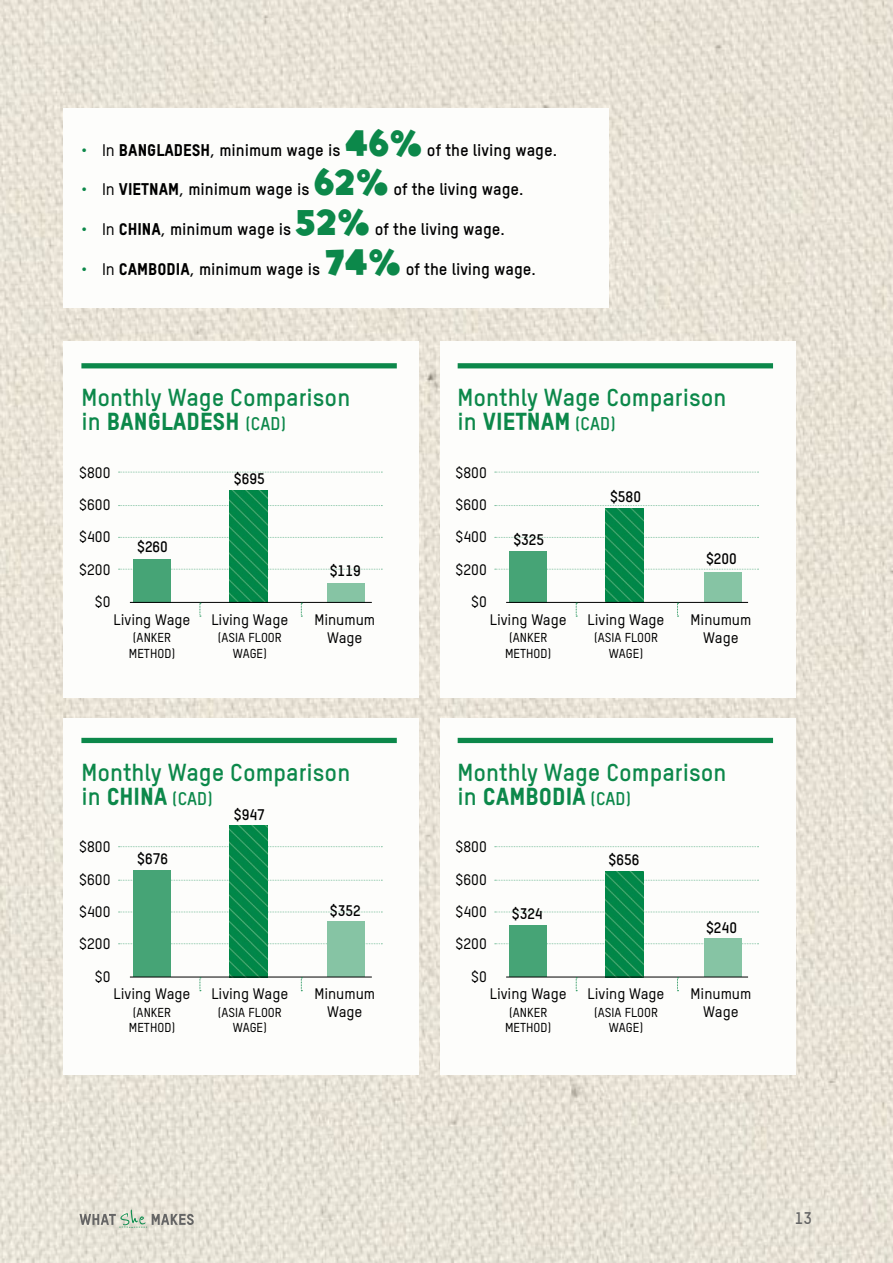
<style>
.page{position:relative;width:893px;height:1263px;background:#fff}
.page>*{position:absolute;margin:0;border:0;box-sizing:border-box;transform-origin:0 0}
.sub_heading{font:700 24px/24px "Oxfam TSTARPRO";color:#0c884a}
.body{font:700 16.5px "Oxfam TSTARPRO";color:#000}
.body-1{font:700 16.5px "Oxfam TSTARPRO";color:#656565}
.t1{font:500 15px/18px "Oxfam TSTARPRO";color:#000;text-align:center}
.t2{font:700 15px "Oxfam TSTARPRO";color:#000}
.t3{font:500 12.75px/15.3px "Oxfam TSTARPRO";color:#000;text-align:center}
.s1{font-weight:500;color:#0c884a}
.s2{font-weight:500}
.s3{font-family:"Oxfam TSTARPRO Headline";font-weight:400}
.s4{font-family:"Oxfam Global Headline";font-weight:400;font-size:36px;color:#0c884a}
.s5{font-size:18px}
</style>
<div class="page">
<img style="left:0;top:0;width:893px;height:1263px">
<div style="left:440px;top:718px;width:355px;height:356px;background:#fdfdfb"></div>
<div style="left:63px;top:341px;width:355px;height:357px;background:#fdfdfb"></div>
<div style="left:440px;top:341px;width:355px;height:357px;background:#fdfdfb"></div>
<svg style="left:119px;top:472px;width:263px;height:1px"></svg>
<svg style="left:495px;top:472px;width:263px;height:1px"></svg>
<svg style="left:119px;top:505px;width:263px;height:1px"></svg>
<svg style="left:495px;top:505px;width:263px;height:1px"></svg>
<svg style="left:119px;top:537px;width:263px;height:1px"></svg>
<svg style="left:495px;top:537px;width:263px;height:1px"></svg>
<svg style="left:119px;top:569px;width:263px;height:1px"></svg>
<svg style="left:495px;top:569px;width:263px;height:1px"></svg>
<div style="left:81px;top:363px;width:316px;height:5px;background:#0c884a"></div>
<div style="left:458px;top:363px;width:315px;height:5px;background:#0c884a"></div>
<div style="left:133px;top:559px;width:38px;height:43px;background:#46a476"></div>
<div style="left:509px;top:551px;width:38px;height:51px;background:#46a476"></div>
<img style="left:230px;top:490px;width:38px;height:112px">
<img style="left:606px;top:509px;width:38px;height:93px">
<div style="left:327px;top:583px;width:38px;height:19px;background:#86c4a4"></div>
<div style="left:704px;top:572px;width:37px;height:30px;background:#86c4a4"></div>
<hr style="left:130px;top:602px;width:242px;height:1px;background:#000">
<hr style="left:506px;top:602px;width:242px;height:1px;background:#000">
<svg style="left:200px;top:603px;width:1px;height:14px"></svg>
<svg style="left:576px;top:603px;width:1px;height:14px"></svg>
<svg style="left:301px;top:603px;width:1px;height:14px"></svg>
<svg style="left:677px;top:603px;width:1px;height:14px"></svg>
<div style="left:63px;top:718px;width:355px;height:356px;background:#fdfdfb"></div>
<svg style="left:119px;top:846px;width:263px;height:1px"></svg>
<svg style="left:119px;top:880px;width:263px;height:1px"></svg>
<svg style="left:119px;top:912px;width:263px;height:1px"></svg>
<svg style="left:119px;top:943px;width:263px;height:1px"></svg>
<div style="left:81px;top:738px;width:316px;height:5px;background:#0c884a"></div>
<div style="left:133px;top:870px;width:38px;height:107px;background:#46a476"></div>
<img style="left:230px;top:826px;width:38px;height:151px">
<div style="left:327px;top:922px;width:38px;height:55px;background:#86c4a4"></div>
<hr style="left:130px;top:977px;width:242px;height:1px;background:#000">
<svg style="left:200px;top:977px;width:1px;height:14px"></svg>
<svg style="left:301px;top:977px;width:1px;height:14px"></svg>
<svg style="left:495px;top:846px;width:263px;height:1px"></svg>
<svg style="left:495px;top:880px;width:263px;height:1px"></svg>
<svg style="left:495px;top:912px;width:263px;height:1px"></svg>
<svg style="left:495px;top:943px;width:263px;height:1px"></svg>
<div style="left:458px;top:738px;width:315px;height:5px;background:#0c884a"></div>
<div style="left:509px;top:926px;width:38px;height:51px;background:#46a476"></div>
<img style="left:606px;top:872px;width:38px;height:105px">
<div style="left:704px;top:939px;width:37px;height:38px;background:#86c4a4"></div>
<hr style="left:506px;top:977px;width:242px;height:1px;background:#000">
<svg style="left:576px;top:977px;width:1px;height:14px"></svg>
<svg style="left:677px;top:977px;width:1px;height:14px"></svg>
<div style="left:63px;top:108px;width:545px;height:200px;background:#fdfdfb"></div>
<svg style="left:80px;top:1209px;width:114px;height:19px;background:#c4c5b9"></svg>
<p class="body" style="left:81px;top:138px;width:478px"><span class="s1">•</span> <span class="s2">In</span> <span class="s3">BANGLADESH</span><span class="s2">,</span> minimum wage is <span class="s4">46%</span> of the living wage<span class="s2">.</span></p>
<p class="body" style="left:81px;top:177px;width:444px"><span class="s1">•</span> <span class="s2">In</span> <span class="s3">VIETNAM</span><span class="s2">,</span> minimum wage is <span class="s4">62%</span> of the living wage<span class="s2">.</span></p>
<p class="body" style="left:81px;top:217px;width:425px"><span class="s1">•</span> <span class="s2">In</span> <span class="s3">CHINA</span><span class="s2">,</span> minimum wage is <span class="s4">52%</span> of the living wage<span class="s2">.</span></p>
<p class="body" style="left:81px;top:256px;width:456px"><span class="s1">•</span> <span class="s2">In</span> <span class="s3">CAMBODIA</span><span class="s2">,</span> minimum wage is <span class="s4">74%</span> of the living wage<span class="s2">.</span></p>
<p class="sub_heading" style="left:81px;top:384px;width:270px">Monthly Wage Comparison in <span class="s3">BANGLADESH</span> <span class="s5">(CAD)</span></p>
<p class="sub_heading" style="left:458px;top:384px;width:270px">Monthly Wage Comparison in <span class="s3">VIETNAM</span> <span class="s5">(CAD)</span></p>
<p class="t1" style="left:79px;top:462px;width:33px">$800</p>
<p class="t1" style="left:79px;top:494px;width:33px">$600</p>
<p class="t1" style="left:79px;top:527px;width:33px">$400</p>
<p class="t1" style="left:79px;top:559px;width:33px">$200</p>
<p class="t1" style="left:95px;top:591px;width:17px">$0</p>
<p class="t1" style="left:456px;top:462px;width:33px">$800</p>
<p class="t1" style="left:455px;top:494px;width:33px">$600</p>
<p class="t1" style="left:455px;top:527px;width:33px">$400</p>
<p class="t1" style="left:455px;top:559px;width:33px">$200</p>
<p class="t1" style="left:471px;top:591px;width:17px">$0</p>
<p class="t2" style="left:234px;top:468px;width:32px">$695</p>
<p class="t2" style="left:610px;top:485px;width:33px">$580</p>
<p class="t2" style="left:513px;top:528px;width:32px">$325</p>
<p class="t2" style="left:137px;top:536px;width:32px">$260</p>
<p class="t2" style="left:706px;top:548px;width:32px">$200</p>
<p class="t2" style="left:330px;top:559px;width:33px">$119</p>
<p class="t1" style="left:114px;top:609px;width:78px">Living Wage</p>
<p class="t3" style="left:129px;top:629px;width:48px">(ANKER<br>METHOD)</p>
<p class="t1" style="left:211px;top:609px;width:78px">Living Wage</p>
<p class="t3" style="left:218px;top:629px;width:66px">(ASIA FLOOR<br>WAGE)</p>
<p class="t1" style="left:314px;top:609px;width:62px">Minumum<br>Wage</p>
<p class="t1" style="left:691px;top:609px;width:62px">Minumum<br>Wage</p>
<p class="t1" style="left:490px;top:609px;width:78px">Living Wage</p>
<p class="t3" style="left:505px;top:629px;width:48px">(ANKER<br>METHOD)</p>
<p class="t1" style="left:588px;top:609px;width:78px">Living Wage</p>
<p class="t3" style="left:594px;top:629px;width:66px">(ASIA FLOOR<br>WAGE)</p>
<p class="sub_heading" style="left:81px;top:758px;width:270px">Monthly Wage Comparison in <span class="s3">CHINA</span> <span class="s5">(CAD)</span></p>
<p class="t1" style="left:79px;top:836px;width:33px">$800</p>
<p class="t1" style="left:79px;top:869px;width:33px">$600</p>
<p class="t1" style="left:79px;top:901px;width:33px">$400</p>
<p class="t1" style="left:79px;top:934px;width:33px">$200</p>
<p class="t1" style="left:95px;top:966px;width:17px">$0</p>
<p class="t2" style="left:234px;top:803px;width:33px">$947</p>
<p class="t2" style="left:137px;top:847px;width:32px">$676</p>
<p class="t2" style="left:330px;top:899px;width:32px">$352</p>
<p class="sub_heading" style="left:458px;top:758px;width:270px">Monthly Wage Comparison in <span class="s3">CAMBODIA</span> <span class="s5">(CAD)</span></p>
<p class="t1" style="left:456px;top:836px;width:33px">$800</p>
<p class="t1" style="left:455px;top:869px;width:33px">$600</p>
<p class="t1" style="left:455px;top:901px;width:33px">$400</p>
<p class="t1" style="left:455px;top:934px;width:33px">$200</p>
<p class="t1" style="left:471px;top:966px;width:17px">$0</p>
<p class="t2" style="left:609px;top:848px;width:32px">$656</p>
<p class="t2" style="left:512px;top:902px;width:33px">$324</p>
<p class="t2" style="left:706px;top:916px;width:33px">$240</p>
<p class="t1" style="left:114px;top:984px;width:78px">Living Wage</p>
<p class="t3" style="left:129px;top:1004px;width:48px">(ANKER<br>METHOD)</p>
<p class="t1" style="left:211px;top:984px;width:78px">Living Wage</p>
<p class="t3" style="left:218px;top:1004px;width:66px">(ASIA FLOOR<br>WAGE)</p>
<p class="t1" style="left:314px;top:984px;width:62px">Minumum<br>Wage</p>
<p class="t1" style="left:490px;top:984px;width:78px">Living Wage</p>
<p class="t3" style="left:505px;top:1004px;width:48px">(ANKER<br>METHOD)</p>
<p class="t1" style="left:588px;top:984px;width:78px">Living Wage</p>
<p class="t3" style="left:594px;top:1004px;width:66px">(ASIA FLOOR<br>WAGE)</p>
<p class="t1" style="left:691px;top:984px;width:62px">Minumum<br>Wage</p>
<p class="body-1" style="left:795px;top:1206px;width:18px">13</p>
</div>
